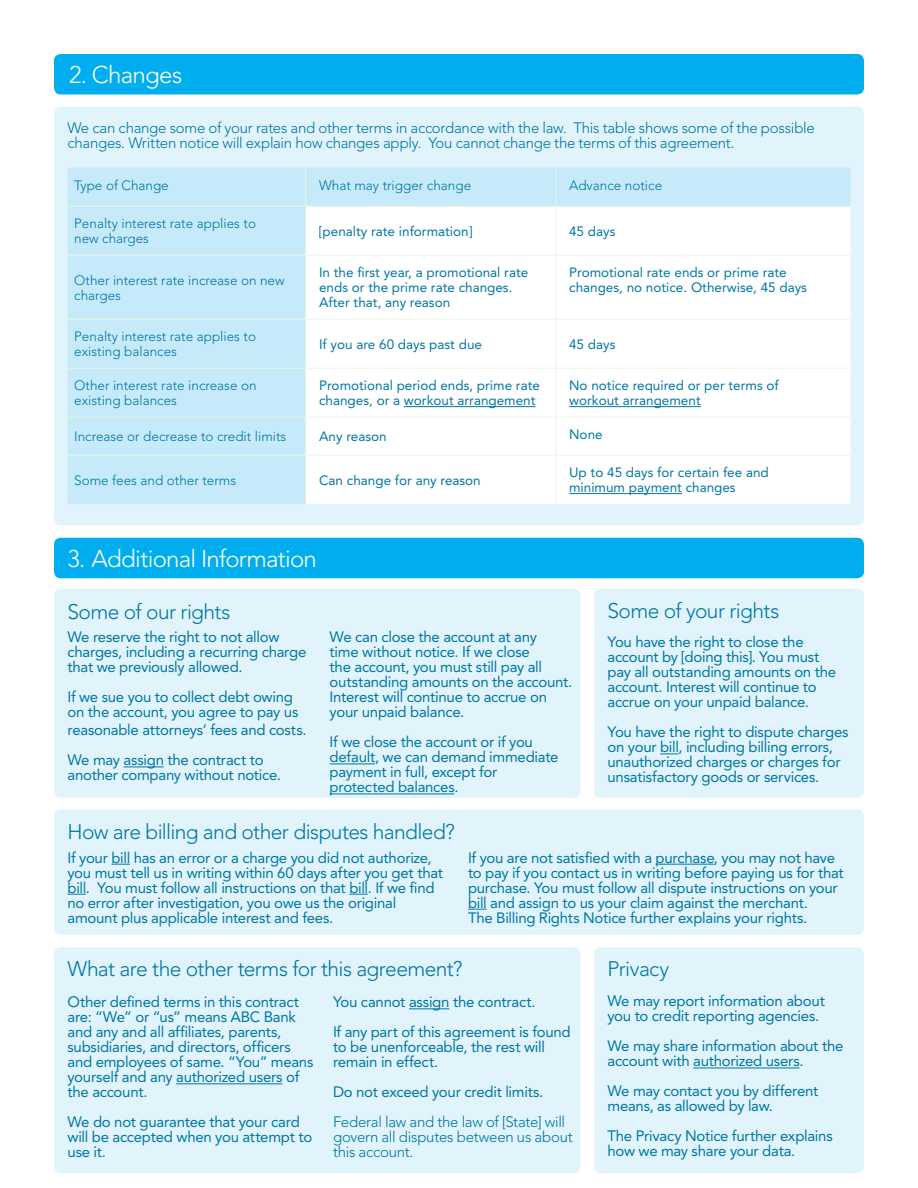
<style>
.page{position:relative;width:918px;height:1188px;background:#fff}
.page>*{position:absolute;margin:0;border:0;box-sizing:border-box;transform-origin:0 0}
.t1{font:300 24px "Avenir LT Std";letter-spacing:-.03em;color:#fff}
.t2{font:300 21px "Avenir LT Std";letter-spacing:-.03em;color:#0076a3}
.t3{font:15px/15px "Avenir LT Std";letter-spacing:-.02em;color:#0076a3}
.t4{font:300 15px/15px "Avenir LT Std";letter-spacing:-.02em;color:#0076a3}
.t5{font:13.5px/15px "Avenir LT Std";color:#0076a3}
.t6{font:300 13.5px/15px "Avenir LT Std";color:#0076a3}
</style>
<div class="page">
<div style="left:54px;top:107px;width:810px;height:61px;background:#e1f4fc;border-radius:7px"></div>
<div style="left:54px;top:810px;width:810px;height:125px;background:#e1f4fc;border-radius:7px"></div>
<div style="left:54px;top:589px;width:526px;height:209px;background:#e1f4fc;border-radius:7px"></div>
<div style="left:594px;top:589px;width:270px;height:209px;background:#e1f4fc;border-radius:7px"></div>
<svg style="left:660px;top:754px;width:18px;height:1px"></svg>
<div style="left:54px;top:947px;width:526px;height:226px;background:#e1f4fc;border-radius:7px"></div>
<svg style="left:111px;top:864px;width:19px;height:1px"></svg>
<svg style="left:68px;top:894px;width:18px;height:1px"></svg>
<svg style="left:349px;top:894px;width:19px;height:1px"></svg>
<hr style="left:656px;top:864px;width:58px;height:1px;background:#0076a3">
<svg style="left:468px;top:909px;width:19px;height:1px"></svg>
<div style="left:54px;top:153px;width:810px;height:372px;background:#e1f4fc;border-radius:7px"></div>
<div style="left:68px;top:168px;width:782px;height:336px;background:#c6eafa"></div>
<div style="left:306px;top:207px;width:544px;height:297px;background:#fff"></div>
<hr style="left:305px;top:168px;width:1px;height:38px;background:#eaf5e8">
<hr style="left:555px;top:168px;width:1px;height:38px;background:#eaf5e8">
<hr style="left:68px;top:206px;width:238px;height:1px;background:#eaf5e8">
<hr style="left:306px;top:206px;width:250px;height:1px;background:#eaf5e8">
<hr style="left:305px;top:207px;width:1px;height:48px;background:#eaf5e8">
<hr style="left:556px;top:206px;width:294px;height:1px;background:#eaf5e8">
<hr style="left:555px;top:207px;width:1px;height:48px;background:#eaf5e8">
<hr style="left:68px;top:255px;width:238px;height:1px;background:#eaf5e8">
<hr style="left:306px;top:255px;width:250px;height:1px;background:#eaf5e8">
<hr style="left:305px;top:256px;width:1px;height:63px;background:#eaf5e8">
<hr style="left:556px;top:255px;width:294px;height:1px;background:#eaf5e8">
<hr style="left:555px;top:256px;width:1px;height:63px;background:#eaf5e8">
<hr style="left:68px;top:319px;width:238px;height:1px;background:#eaf5e8">
<hr style="left:306px;top:319px;width:250px;height:1px;background:#eaf5e8">
<hr style="left:305px;top:320px;width:1px;height:48px;background:#eaf5e8">
<hr style="left:556px;top:319px;width:294px;height:1px;background:#eaf5e8">
<hr style="left:555px;top:320px;width:1px;height:48px;background:#eaf5e8">
<hr style="left:68px;top:368px;width:238px;height:1px;background:#eaf5e8">
<hr style="left:306px;top:368px;width:250px;height:1px;background:#eaf5e8">
<hr style="left:305px;top:369px;width:1px;height:48px;background:#eaf5e8">
<hr style="left:556px;top:368px;width:294px;height:1px;background:#eaf5e8">
<hr style="left:555px;top:369px;width:1px;height:48px;background:#eaf5e8">
<hr style="left:68px;top:417px;width:238px;height:1px;background:#eaf5e8">
<hr style="left:306px;top:417px;width:250px;height:1px;background:#eaf5e8">
<hr style="left:305px;top:418px;width:1px;height:37px;background:#eaf5e8">
<hr style="left:556px;top:417px;width:294px;height:1px;background:#eaf5e8">
<hr style="left:555px;top:418px;width:1px;height:37px;background:#eaf5e8">
<hr style="left:68px;top:455px;width:238px;height:1px;background:#eaf5e8">
<hr style="left:306px;top:455px;width:250px;height:1px;background:#eaf5e8">
<hr style="left:305px;top:456px;width:1px;height:48px;background:#eaf5e8">
<hr style="left:556px;top:455px;width:294px;height:1px;background:#eaf5e8">
<hr style="left:555px;top:456px;width:1px;height:48px;background:#eaf5e8">
<hr style="left:404px;top:406px;width:132px;height:1px;background:#0076a3">
<hr style="left:569px;top:406px;width:132px;height:1px;background:#0076a3">
<hr style="left:569px;top:493px;width:113px;height:1px;background:#0076a3">
<div style="left:54px;top:54px;width:810px;height:40px;background:#00aeef;border-radius:7px"></div>
<div style="left:54px;top:538px;width:810px;height:40px;background:#00aeef;border-radius:7px"></div>
<div style="left:594px;top:947px;width:270px;height:226px;background:#e1f4fc;border-radius:7px"></div>
<hr style="left:693px;top:1068px;width:106px;height:1px;background:#0076a3">
<hr style="left:123px;top:767px;width:41px;height:1px;background:#0076a3">
<hr style="left:330px;top:764px;width:45px;height:1px;background:#0076a3">
<hr style="left:330px;top:794px;width:124px;height:1px;background:#0076a3">
<hr style="left:176px;top:1083px;width:106px;height:1px;background:#0076a3">
<hr style="left:409px;top:1008px;width:40px;height:1px;background:#0076a3">
<h1 class="t1" style="left:69px;top:61px;width:115px">2. Changes</h1>
<p class="t4" style="left:68px;top:121px;width:749px">We can change some of your rates and other terms in accordance with the law. This table shows some of the possible changes. Written notice will explain how changes apply. You cannot change the terms of this agreement.</p>
<p class="t6" style="left:74px;top:178px;width:96px">Type of Change</p>
<p class="t6" style="left:319px;top:178px;width:154px">What may trigger change</p>
<p class="t6" style="left:569px;top:178px;width:95px">Advance notice</p>
<p class="t6" style="left:74px;top:216px;width:183px">Penalty interest rate applies to new charges</p>
<p class="t5" style="left:319px;top:224px;width:155px">[penalty rate information]</p>
<p class="t5" style="left:569px;top:224px;width:48px">45 days</p>
<p class="t6" style="left:74px;top:273px;width:212px">Other interest rate increase on new charges</p>
<p class="t5" style="left:319px;top:265px;width:211px">In the first year, a promotional rate ends or the prime rate changes.<br>After that, any reason</p>
<p class="t5" style="left:569px;top:265px;width:239px">Promotional rate ends or prime rate changes, no notice. Otherwise, 45 days</p>
<p class="t6" style="left:74px;top:329px;width:183px">Penalty interest rate applies to existing balances</p>
<p class="t5" style="left:319px;top:337px;width:164px">If you are 60 days past due</p>
<p class="t5" style="left:569px;top:337px;width:48px">45 days</p>
<p class="t6" style="left:74px;top:378px;width:184px">Other interest rate increase on existing balances</p>
<p class="t5" style="left:319px;top:378px;width:222px">Promotional period ends, prime rate changes, or a workout arrangement</p>
<p class="t5" style="left:569px;top:378px;width:211px">No notice required or per terms of workout arrangement</p>
<p class="t6" style="left:74px;top:429px;width:214px">Increase or decrease to credit limits</p>
<p class="t5" style="left:319px;top:429px;width:69px">Any reason</p>
<p class="t5" style="left:569px;top:427px;width:35px">None</p>
<p class="t6" style="left:74px;top:473px;width:163px">Some fees and other terms</p>
<p class="t5" style="left:319px;top:473px;width:163px">Can change for any reason</p>
<p class="t5" style="left:569px;top:465px;width:201px">Up to 45 days for certain fee and minimum payment changes</p>
<h1 class="t1" style="left:67px;top:544px;width:251px">3. Additional Information</h1>
<h2 class="t2" style="left:68px;top:600px;width:165px">Some of our rights</h2>
<h2 class="t2" style="left:608px;top:598px;width:173px">Some of your rights</h2>
<p class="t3" style="left:608px;top:635px;width:230px">You have the right to close the account by [doing this]. You must pay all outstanding amounts on the account. Interest will continue to accrue on your unpaid balance.</p>
<p class="t3" style="left:608px;top:725px;width:243px">You have the right to dispute charges on your bill, including billing errors, unauthorized charges or charges for unsatisfactory goods or services.</p>
<p class="t3" style="left:68px;top:630px;width:241px">We reserve the right to not allow charges, including a recurring charge that we previously allowed.</p>
<p class="t3" style="left:68px;top:690px;width:232px">If we sue you to collect debt owing on the account, you agree to pay us</p>
<p class="t3" style="left:68px;top:715px;width:241px;line-height:30px">reasonable attorneys’ fees and costs.<br>We may assign the contract to</p>
<p class="t3" style="left:68px;top:768px;width:215px">another company without notice.</p>
<p class="t3" style="left:330px;top:630px;width:244px">We can close the account at any<br>time without notice. If we close<br>the account, you must still pay all outstanding amounts on the account.<br>Interest will continue to accrue on your unpaid balance.</p>
<p class="t3" style="left:330px;top:735px;width:231px">If we close the account or if you default, we can demand immediate payment in full, except for protected balances.</p>
<h2 class="t2" style="left:68px;top:819px;width:389px">How are billing and other disputes handled?</h2>
<p class="t3" style="left:68px;top:850px;width:377px">If your bill has an error or a charge you did not authorize, you must tell us in writing within 60 days after you get that bill. You must follow all instructions on that bill. If we find no error after investigation, you owe us the original amount plus applicable interest and fees.</p>
<p class="t3" style="left:468px;top:850px;width:377px">If you are not satisfied with a purchase, you may not have to pay if you contact us in writing before paying us for that purchase. You must follow all dispute instructions on your bill and assign to us your claim against the merchant.<br>The Billing Rights Notice further explains your rights.</p>
<h2 class="t2" style="left:68px;top:957px;width:397px">What are the other terms for this agreement?</h2>
<p class="t3" style="left:68px;top:995px;width:247px">Other defined terms in this contract are: “We” or “us” means ABC Bank and any and all affiliates, parents, subsidiaries, and directors, officers and employees of same. “You” means yourself and any authorized users of the account.</p>
<p class="t3" style="left:68px;top:1115px;width:246px">We do not guarantee that your card will be accepted when you attempt to use it.</p>
<p class="t3" style="left:333px;top:987px;width:239px;line-height:30px">You cannot assign the contract.<br>If any part of this agreement is found</p>
<p class="t3" style="left:333px;top:1040px;width:213px">to be unenforceable, the rest will remain in effect.</p>
<p class="t3" style="left:333px;top:1085px;width:212px">Do not exceed your credit limits.</p>
<p class="t4" style="left:333px;top:1115px;width:241px">Federal law and the law of [State] will govern all disputes between us about this account.</p>
<h2 class="t2" style="left:608px;top:957px;width:63px">Privacy</h2>
<p class="t3" style="left:608px;top:994px;width:219px">We may report information about you to credit reporting agencies.</p>
<p class="t3" style="left:608px;top:1039px;width:237px">We may share information about the account with authorized users.</p>
<p class="t3" style="left:608px;top:1084px;width:212px">We may contact you by different means, as allowed by law.</p>
<p class="t3" style="left:608px;top:1129px;width:227px">The Privacy Notice further explains how we may share your data.</p>
</div>
